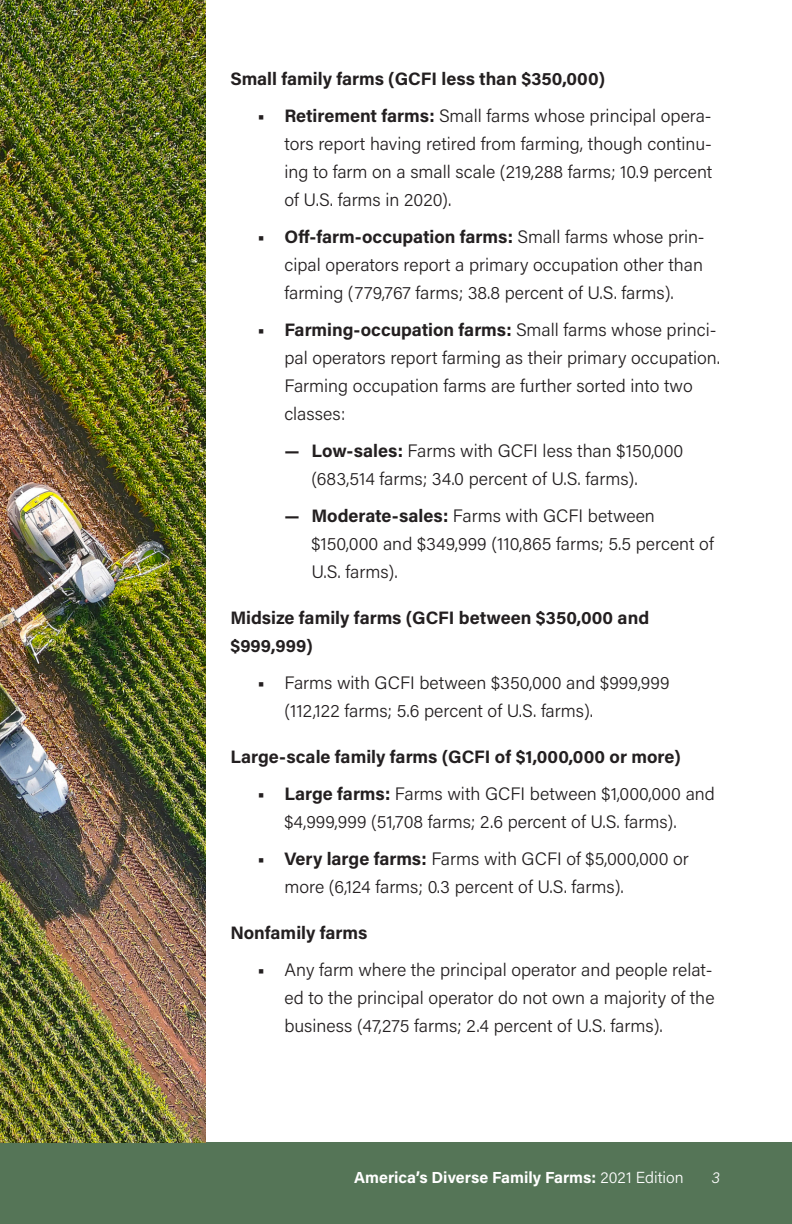
<style>
.page{position:relative;width:792px;height:1224px;background:#fff}
.page>*{position:absolute;margin:0;border:0;box-sizing:border-box;transform-origin:0 0}
.t1{font:300 18px/28px "Acumin Pro";color:#231f20}
.P-_Body{font:700 18px/28px "Acumin Pro";color:#231f20}
.t2{font:700 16px "Acumin Pro";color:#fff}
.t3{font:italic 300 16px "Acumin Pro";color:#fff}
.s1{font-weight:700}
.s2{font-weight:300}
</style>
<div class="page">
<div style="left:0;top:1142px;width:792px;height:82px;background:#557557"></div>
<img style="left:0;top:0;width:205px;height:1142px">
<p class="P-_Body" style="left:230px;top:64px;width:376px">Small family farms (GCFI less than $350,000)</p>
<p class="t1" style="left:284px;top:101px;width:429px;text-align:justify;text-indent:-27px"><span class="s1">• Retirement farms:</span> Small farms whose principal opera&shy;tors report having retired from farming, though continu&shy;ing to farm on a small scale (219,288 farms; 10.9 percent of U.S. farms in 2020).</p>
<p class="t1" style="left:284px;top:222px;width:422px;text-align:justify;text-indent:-27px"><span class="s1">• Off-farm-occupation farms:</span> Small farms whose prin&shy;cipal operators report a primary occupation other than farming (779,767 farms; 38.8 percent of U.S. farms).</p>
<p class="t1" style="left:284px;top:315px;width:437px;text-indent:-27px"><span class="s1">• Farming-occupation farms:</span> Small farms whose princi&shy;pal operators report farming as their primary occupation.<br>Farming occupation farms are further sorted into two classes:</p>
<p class="t1" style="left:311px;top:436px;width:374px;text-indent:-27px"><span class="s1">— Low-sales:</span> Farms with GCFI less than $150,000 (683,514 farms; 34.0 percent of U.S. farms).</p>
<p class="t1" style="left:311px;top:501px;width:404px;text-indent:-27px"><span class="s1">— Moderate-sales:</span> Farms with GCFI between $150,000 and $349,999 (110,865 farms; 5.5 percent of<br>U.S. farms).</p>
<p class="P-_Body" style="left:230px;top:603px;width:420px">Midsize family farms (GCFI between $350,000 and $999,999)</p>
<p class="t1" style="left:284px;top:668px;width:387px;text-indent:-27px"><span class="s1">•</span> Farms with GCFI between $350,000 and $999,999 (112,122 farms; 5.6 percent of U.S. farms).</p>
<p class="P-_Body" style="left:230px;top:742px;width:452px">Large-scale family farms (GCFI of $1,000,000 or more)</p>
<p class="t1" style="left:284px;top:779px;width:432px;text-indent:-27px"><span class="s1">• Large farms:</span> Farms with GCFI between $1,000,000 and $4,999,999 (51,708 farms; 2.6 percent of U.S. farms).</p>
<p class="t1" style="left:284px;top:844px;width:406px;text-indent:-27px"><span class="s1">• Very large farms:</span> Farms with GCFI of $5,000,000 or more (6,124 farms; 0.3 percent of U.S. farms).</p>
<p class="P-_Body" style="left:230px;top:918px;width:139px">Nonfamily farms</p>
<p class="t1" style="left:284px;top:955px;width:432px;text-align:justify;text-indent:-27px"><span class="s1">•</span> Any farm where the principal operator and people relat&shy;ed to the principal operator do not own a majority of the business (47,275 farms; 2.4 percent of U.S. farms).</p>
<p class="t2" style="left:354px;top:1166px;width:331px">America’s Diverse Family Farms: <span class="s2">2021 Edition</span></p>
<p class="t3" style="left:712px;top:1167px;width:10px">3</p>
</div>
